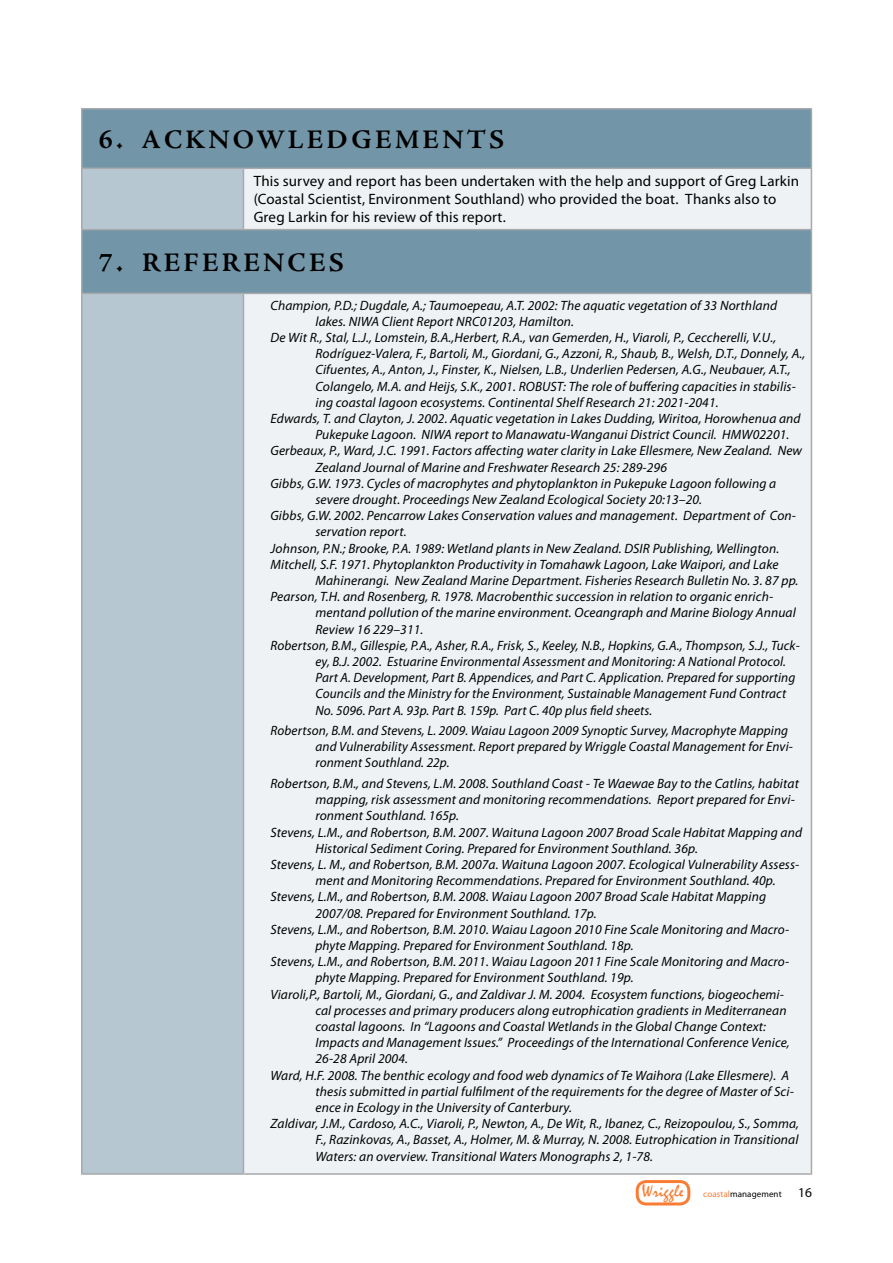
<style>
.page{position:relative;width:893px;height:1263px;background:#fff}
.page>*{position:absolute;margin:0;border:0;box-sizing:border-box;transform-origin:0 0}
.t1{font:700 27px "Adobe Jenson Pro";letter-spacing:.12em;color:#000}
.t2{font:15px/18px "Myriad Pro";letter-spacing:.01em;color:#000}
.t3{font:italic 13.5px/16.2px "Myriad Pro";letter-spacing:.01em;color:#000}
.t4{font:9px "Myriad Pro";letter-spacing:.01em;color:#000}
.s1{font-family:"Mistral";font-size:18px;color:#fa7c33}
.s2{color:#fa7c33}
.s3{font-size:13.5px}
</style>
<div class="page">
<div style="left:636px;top:1180px;width:54px;height:25px;border:3px solid #fa7c33;border-radius:9px"></div>
<div style="left:82px;top:110px;width:729px;height:58px;background:#7295a8"></div>
<svg style="left:82px;top:169px;width:161px;height:1004px;fill:#b6c7d1"></svg>
<div style="left:243px;top:169px;width:568px;height:1004px;background:#eef2f4"></div>
<hr style="left:811px;top:110px;width:1px;height:58px;background:#a7a9ac">
<hr style="left:243px;top:169px;width:1px;height:60px;background:#a7a9ac">
<hr style="left:811px;top:169px;width:1px;height:60px;background:#a7a9ac">
<hr style="left:811px;top:230px;width:1px;height:63px;background:#a7a9ac">
<hr style="left:243px;top:294px;width:1px;height:879px;background:#a7a9ac">
<hr style="left:811px;top:294px;width:1px;height:879px;background:#a7a9ac">
<hr style="left:81px;top:108px;width:162px;height:2px;background:#a7a9ac">
<hr style="left:81px;top:110px;width:1px;height:58px;background:#a7a9ac">
<hr style="left:243px;top:108px;width:569px;height:2px;background:#a7a9ac">
<hr style="left:81px;top:168px;width:162px;height:1px;background:#a7a9ac">
<hr style="left:81px;top:169px;width:1px;height:60px;background:#a7a9ac">
<hr style="left:243px;top:168px;width:569px;height:1px;background:#a7a9ac">
<hr style="left:81px;top:229px;width:162px;height:1px;background:#a7a9ac">
<hr style="left:81px;top:230px;width:1px;height:63px;background:#a7a9ac">
<hr style="left:243px;top:229px;width:569px;height:1px;background:#a7a9ac">
<hr style="left:81px;top:293px;width:162px;height:1px;background:#a7a9ac">
<hr style="left:81px;top:294px;width:1px;height:879px;background:#a7a9ac">
<hr style="left:243px;top:293px;width:569px;height:1px;background:#a7a9ac">
<hr style="left:81px;top:1173px;width:162px;height:2px;background:#a7a9ac">
<hr style="left:243px;top:1173px;width:569px;height:2px;background:#a7a9ac">
<h1 class="t1" style="left:99px;top:124px;width:181px">6. ACKNOWLE</h1>
<h1 class="t1" style="left:327px;top:124px;width:71px">DGEME</h1>
<h1 class="t1" style="left:443px;top:124px;width:35px">NTS</h1>
<p class="t2" style="left:254px;top:171px;width:547px">This survey and report has been undertaken with the help and support of Greg Larkin (Coastal Scientist, Environment Southland) who provided the boat. Thanks also to<br>Greg Larkin for his review of this report.</p>
<h1 class="t1" style="left:99px;top:247px;width:85px">7. REFERE</h1>
<h1 class="t1" style="left:263px;top:247px;width:64px">NCES</h1>
<p class="t3" style="left:270px;top:297px;width:508px">Champion, P.D.; Dugdale, A.; Taumoepeau, A.T. 2002: The aquatic vegetation of 33 Northland</p>
<p class="t3" style="left:315px;top:313px;width:260px">lakes. NIWA Client Report NRC01203, Hamilton.</p>
<p class="t3" style="left:270px;top:329px;width:507px">De Wit R., Stal, L.J., Lomstein, B.A.,Herbert, R.A., van Gemerden, H., Viaroli, P., Ceccherelli, V.U.,</p>
<p class="t3" style="left:315px;top:345px;width:491px">Rodríguez-Valera, F., Bartoli, M., Giordani, G., Azzoni, R., Shaub, B., Welsh, D.T., Donnely, A.,</p>
<p class="t3" style="left:315px;top:361px;width:477px">Cifuentes, A., Anton, J., Finster, K., Nielsen, L.B., Underlien Pedersen, A.G., Neubauer, A.T.,</p>
<p class="t3" style="left:315px;top:378px;width:482px">Colangelo, M.A. and Heijs, S.K., 2001. ROBUST: The role of buffering capacities in stabilis-</p>
<p class="t3" style="left:315px;top:394px;width:405px">ing coastal lagoon ecosystems. Continental Shelf Research 21: 2021-2041.</p>
<p class="t3" style="left:270px;top:410px;width:532px">Edwards, T. and Clayton, J. 2002. Aquatic vegetation in Lakes Dudding, Wiritoa, Horowhenua and</p>
<p class="t3" style="left:315px;top:426px;width:475px">Pukepuke Lagoon. NIWA report to Manawatu-Wanganui District Council. HMW02201.</p>
<p class="t3" style="left:270px;top:442px;width:533px">Gerbeaux, P., Ward, J.C. 1991. Factors affecting water clarity in Lake Ellesmere, New Zealand. New</p>
<p class="t3" style="left:315px;top:459px;width:353px">Zealand Journal of Marine and Freshwater Research 25: 289-296</p>
<p class="t3" style="left:270px;top:475px;width:507px">Gibbs, G.W. 1973. Cycles of macrophytes and phytoplankton in Pukepuke Lagoon following a</p>
<p class="t3" style="left:315px;top:491px;width:388px">severe drought. Proceedings New Zealand Ecological Society 20:13–20.</p>
<p class="t3" style="left:270px;top:507px;width:527px">Gibbs, G.W. 2002. Pencarrow Lakes Conservation values and management. Department of Con-</p>
<p class="t3" style="left:315px;top:523px;width:93px">servation report.</p>
<p class="t3" style="left:270px;top:540px;width:510px">Johnson, P.N.; Brooke, P.A. 1989: Wetland plants in New Zealand. DSIR Publishing, Wellington.</p>
<p class="t3" style="left:270px;top:556px;width:510px">Mitchell, S.F. 1971. Phytoplankton Productivity in Tomahawk Lagoon, Lake Waipori, and Lake</p>
<p class="t3" style="left:315px;top:572px;width:485px">Mahinerangi. New Zealand Marine Department. Fisheries Research Bulletin No. 3. 87 pp.</p>
<p class="t3" style="left:270px;top:588px;width:504px">Pearson, T.H. and Rosenberg, R. 1978. Macrobenthic succession in relation to organic enrich-</p>
<p class="t3" style="left:315px;top:604px;width:482px">mentand pollution of the marine environment. Oceangraph and Marine Biology Annual</p>
<p class="t3" style="left:315px;top:621px;width:110px">Review 16 229–311.</p>
<p class="t3" style="left:270px;top:637px;width:531px">Robertson, B.M., Gillespie, P.A., Asher, R.A., Frisk, S., Keeley, N.B., Hopkins, G.A., Thompson, S.J., Tuck-</p>
<p class="t3" style="left:315px;top:653px;width:472px">ey, B.J. 2002. Estuarine Environmental Assessment and Monitoring: A National Protocol.</p>
<p class="t3" style="left:315px;top:669px;width:481px">Part A. Development, Part B. Appendices, and Part C. Application. Prepared for supporting</p>
<p class="t3" style="left:315px;top:685px;width:472px">Councils and the Ministry for the Environment, Sustainable Management Fund Contract</p>
<p class="t3" style="left:315px;top:702px;width:338px">No. 5096. Part A. 93p. Part B. 159p. Part C. 40p plus field sheets.</p>
<p class="t3" style="left:315px;top:722px;width:479px;text-indent:-45px">Robertson, B.M. and Stevens, L. 2009. Waiau Lagoon 2009 Synoptic Survey, Macrophyte Mapping and Vulnerability Assessment. Report prepared by Wriggle Coastal Management for Envi&shy;ronment Southland. 22p.</p>
<p class="t3" style="left:270px;top:775px;width:530px">Robertson, B.M., and Stevens, L.M. 2008. Southland Coast - Te Waewae Bay to the Catlins, habitat</p>
<p class="t3" style="left:315px;top:791px;width:481px">mapping, risk assessment and monitoring recommendations. Report prepared for Envi-</p>
<p class="t3" style="left:315px;top:807px;width:145px">ronment Southland. 165p.</p>
<p class="t3" style="left:270px;top:824px;width:533px">Stevens, L.M., and Robertson, B.M. 2007. Waituna Lagoon 2007 Broad Scale Habitat Mapping and</p>
<p class="t3" style="left:315px;top:840px;width:384px">Historical Sediment Coring. Prepared for Environment Southland. 36p.</p>
<p class="t3" style="left:270px;top:856px;width:530px">Stevens, L. M., and Robertson, B.M. 2007a. Waituna Lagoon 2007. Ecological Vulnerability Assess-</p>
<p class="t3" style="left:315px;top:872px;width:462px">ment and Monitoring Recommendations. Prepared for Environment Southland. 40p.</p>
<p class="t3" style="left:270px;top:888px;width:497px">Stevens, L.M., and Robertson, B.M. 2008. Waiau Lagoon 2007 Broad Scale Habitat Mapping</p>
<p class="t3" style="left:315px;top:905px;width:283px">2007/08. Prepared for Environment Southland. 17p.</p>
<p class="t3" style="left:270px;top:921px;width:520px">Stevens, L.M., and Robertson, B.M. 2010. Waiau Lagoon 2010 Fine Scale Monitoring and Macro-</p>
<p class="t3" style="left:315px;top:937px;width:320px">phyte Mapping. Prepared for Environment Southland. 18p.</p>
<p class="t3" style="left:270px;top:953px;width:520px">Stevens, L.M., and Robertson, B.M. 2011. Waiau Lagoon 2011 Fine Scale Monitoring and Macro-</p>
<p class="t3" style="left:315px;top:969px;width:320px">phyte Mapping. Prepared for Environment Southland. 19p.</p>
<p class="t3" style="left:270px;top:986px;width:515px">Viaroli,P., Bartoli, M., Giordani, G., and Zaldivar J. M. 2004. Ecosystem functions, biogeochemi-</p>
<p class="t3" style="left:315px;top:1002px;width:473px">cal processes and primary producers along eutrophication gradients in Mediterranean</p>
<p class="t3" style="left:315px;top:1018px;width:452px">coastal lagoons. In “Lagoons and Coastal Wetlands in the Global Change Context:</p>
<p class="t3" style="left:315px;top:1034px;width:476px">Impacts and Management Issues.” Proceedings of the International Conference Venice,</p>
<p class="t3" style="left:315px;top:1050px;width:94px">26-28 April 2004.</p>
<p class="t3" style="left:270px;top:1067px;width:520px">Ward, H.F. 2008. The benthic ecology and food web dynamics of Te Waihora (Lake Ellesmere). A</p>
<p class="t3" style="left:315px;top:1083px;width:480px">thesis submitted in partial fulfilment of the requirements for the degree of Master of Sci-</p>
<p class="t3" style="left:315px;top:1099px;width:258px">ence in Ecology in the University of Canterbury.</p>
<p class="t3" style="left:270px;top:1115px;width:530px">Zaldivar, J.M., Cardoso, A.C., Viaroli, P., Newton, A., De Wit, R., Ibanez, C., Reizopoulou, S., Somma,</p>
<p class="t3" style="left:315px;top:1131px;width:484px">F., Razinkovas, A., Basset, A., Holmer, M. &amp; Murray, N. 2008. Eutrophication in Transitional</p>
<p class="t3" style="left:315px;top:1148px;width:339px">Waters: an overview. Transitional Waters Monographs 2, 1-78.</p>
<p class="t4" style="left:642px;top:1188px;width:172px"><span class="s1">Wriggle</span> <span class="s2">coastal</span>management <span class="s3">16</span></p>
</div>
